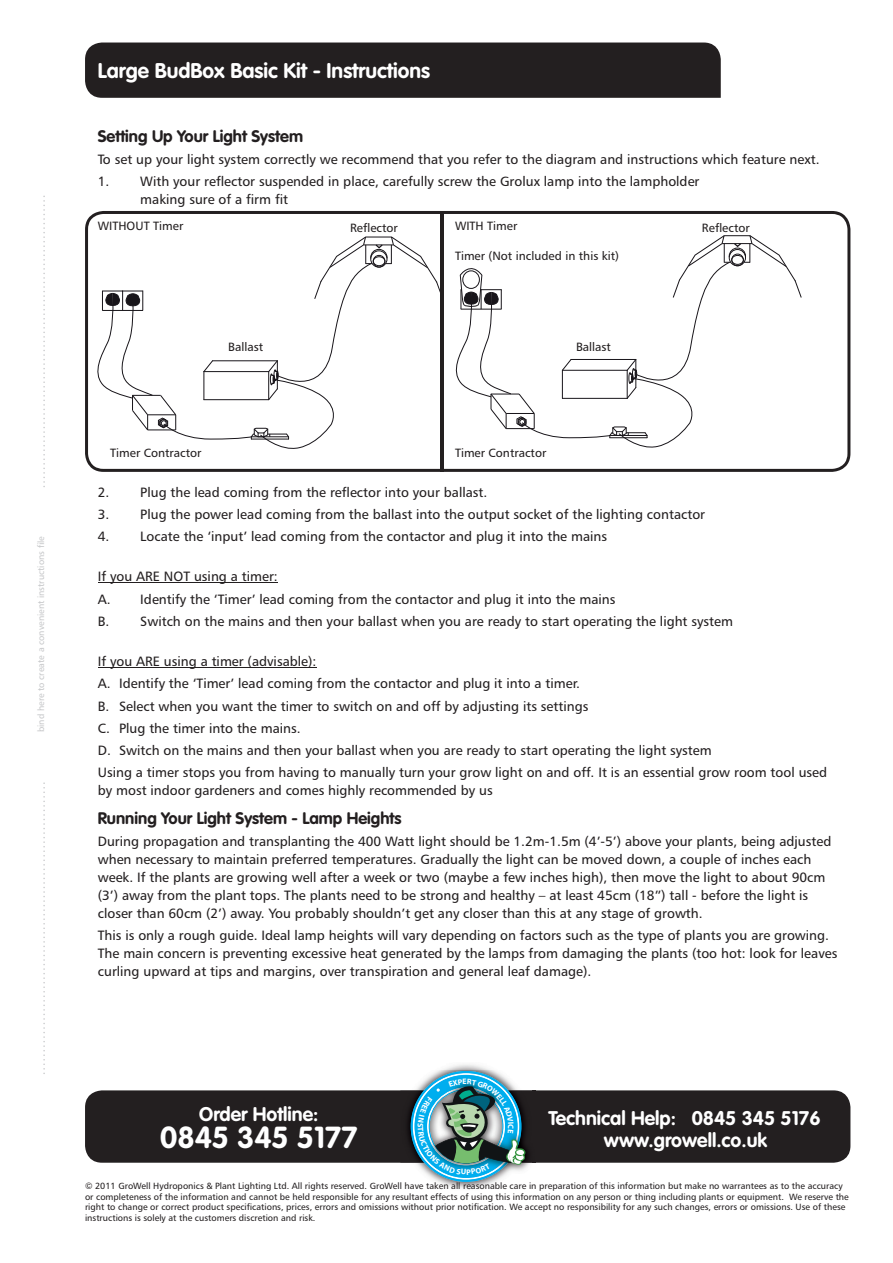
<style>
.page{position:relative;width:893px;height:1263px;background:#fff}
.page>*{position:absolute;margin:0;border:0;box-sizing:border-box;transform-origin:0 0}
.t1{font:700 30px "VAG Rounded";color:#fff}
.t2{font:700 21px "VAG Rounded";color:#fff}
.t3{font:700 19.5px/21.9px "VAG Rounded";color:#fff;text-align:center}
.t4{font:700 16.5px "VAG Rounded";color:#231f20}
.t5{font:13.5px/18px "Humanist 777 BT Roman B";color:#231f20}
.t6{font:12px "Humanist 777 BT Roman B";color:#231f20}
.t7{font:9px/10.5px "Humanist 777 BT Roman B";color:#231f20}
.t8{font:9px "Humanist 777 BT Roman B";color:#c7c8ca}
</style>
<div class="page">
<svg style="left:43px;top:196px;width:2px;height:291px"></svg>
<svg style="left:43px;top:782px;width:2px;height:292px"></svg>
<div style="left:85px;top:43px;width:636px;height:55px;background:#231f20"></div>
<div style="left:85px;top:1090px;width:765px;height:73px;background:#231f20;border-radius:17px"></div>
<img style="left:438px;top:1070px;width:92px;height:119px">
<img style="left:400px;top:1090px;width:132px;height:73px">
<hr style="left:98px;top:582px;width:180px;height:1px;background:#231f20">
<hr style="left:98px;top:667px;width:218px;height:1px;background:#231f20">
<svg style="left:85px;top:211px;width:765px;height:261px"></svg>
<hr style="left:440px;top:213px;width:3px;height:259px;background:#231f20">
<svg style="left:411px;top:1071px;width:115px;height:111px"></svg>
<p class="t8" style="left:37px;top:732px;width:198px;rotate:-90deg">bind here to create a convenient instructions file</p>
<h2 class="t2" style="left:98px;top:62px;width:334px">Large BudBox Basic Kit - Instructions</h2>
<p class="t4" style="left:98px;top:129px;width:207px">Setting Up Your Light System</p>
<p class="t5" style="left:98px;top:151px;width:723px">To set up your light system correctly we recommend that you refer to the diagram and instructions which feature next.</p>
<p class="t5" style="left:140px;top:174px;width:561px;text-indent:-43px">1. With your reflector suspended in place, carefully screw the Grolux lamp into the lampholder making sure of a firm fit</p>
<p class="t6" style="left:98px;top:221px;width:87px">WITHOUT Timer</p>
<p class="t6" style="left:455px;top:221px;width:64px">WITH Timer</p>
<p class="t6" style="left:350px;top:223px;width:49px">Reflector</p>
<p class="t6" style="left:702px;top:223px;width:49px">Reflector</p>
<p class="t6" style="left:455px;top:251px;width:166px">Timer (Not included in this kit)</p>
<p class="t6" style="left:228px;top:342px;width:37px">Ballast</p>
<p class="t6" style="left:576px;top:342px;width:37px">Ballast</p>
<p class="t6" style="left:110px;top:448px;width:93px">Timer Contractor</p>
<p class="t6" style="left:455px;top:448px;width:93px">Timer Contractor</p>
<p class="t5" style="left:98px;top:484px;width:391px">2. Plug the lead coming from the reflector into your ballast.</p>
<p class="t5" style="left:98px;top:506px;width:609px">3. Plug the power lead coming from the ballast into the output socket of the lighting contactor</p>
<p class="t5" style="left:98px;top:528px;width:511px">4. Locate the ‘input’ lead coming from the contactor and plug it into the mains</p>
<p class="t5" style="left:98px;top:567px;width:637px;line-height:22.2px">If you ARE NOT using a timer:<br>A. Identify the ‘Timer’ lead coming from the contactor and plug it into the mains<br>B. Switch on the mains and then your ballast when you are ready to start operating the light system</p>
<p class="t5" style="left:98px;top:651px;width:731px;line-height:22.2px">If you ARE using a timer (advisable):<br>A. Identify the ‘Timer’ lead coming from the contactor and plug it into a timer.<br>B. Select when you want the timer to switch on and off by adjusting its settings<br>C. Plug the timer into the mains.<br>D. Switch on the mains and then your ballast when you are ready to start operating the light system<br>Using a timer stops you from having to manually turn your grow light on and off. It is an essential grow room tool used</p>
<p class="t5" style="left:98px;top:783px;width:396px">by most indoor gardeners and comes highly recommended by us</p>
<p class="t4" style="left:98px;top:811px;width:305px">Running Your Light System - Lamp Heights</p>
<p class="t5" style="left:98px;top:833px;width:735px">During propagation and transplanting the 400 Watt light should be 1.2m-1.5m (4’-5’) above your plants, being adjusted when necessary to maintain preferred temperatures. Gradually the light can be moved down, a couple of inches each week. If the plants are growing well after a week or two (maybe a few inches high), then move the light to about 90cm (3’) away from the plant tops. The plants need to be strong and healthy – at least 45cm (18”) tall - before the light is closer than 60cm (2’) away. You probably shouldn’t get any closer than this at any stage of growth.</p>
<p class="t5" style="left:98px;top:927px;width:741px">This is only a rough guide. Ideal lamp heights will vary depending on factors such as the type of plants you are growing.<br>The main concern is preventing excessive heat generated by the lamps from damaging the plants (too hot: look for leaves curling upward at tips and margins, over transpiration and general leaf damage).</p>
<h3 class="t3" style="left:199px;top:1105px;width:121px">Order Hotline:</h3>
<h1 class="t1" style="left:160px;top:1125px;width:199px">0845 345 5177</h1>
<p class="t7" style="left:85px;top:1182px;width:765px">© 2011 GroWell Hydroponics &amp; Plant Lighting Ltd. All rights reserved. GroWell have taken all reasonable care in preparation of this information but make no warrantees as to the accuracy or completeness of the information and cannot be held responsible for any resultant effects of using this information on any person or thing including plants or equipment. We reserve the right to change or correct product specifications, prices, errors and omissions without prior notification. We accept no responsibility for any such changes, errors or omissions. Use of these instructions is solely at the customers discretion and risk.</p>
<h3 class="t3" style="left:549px;top:1108px;width:274px">Technical Help: 0845 345 5176 www.growell.co.uk</h3>
</div>
